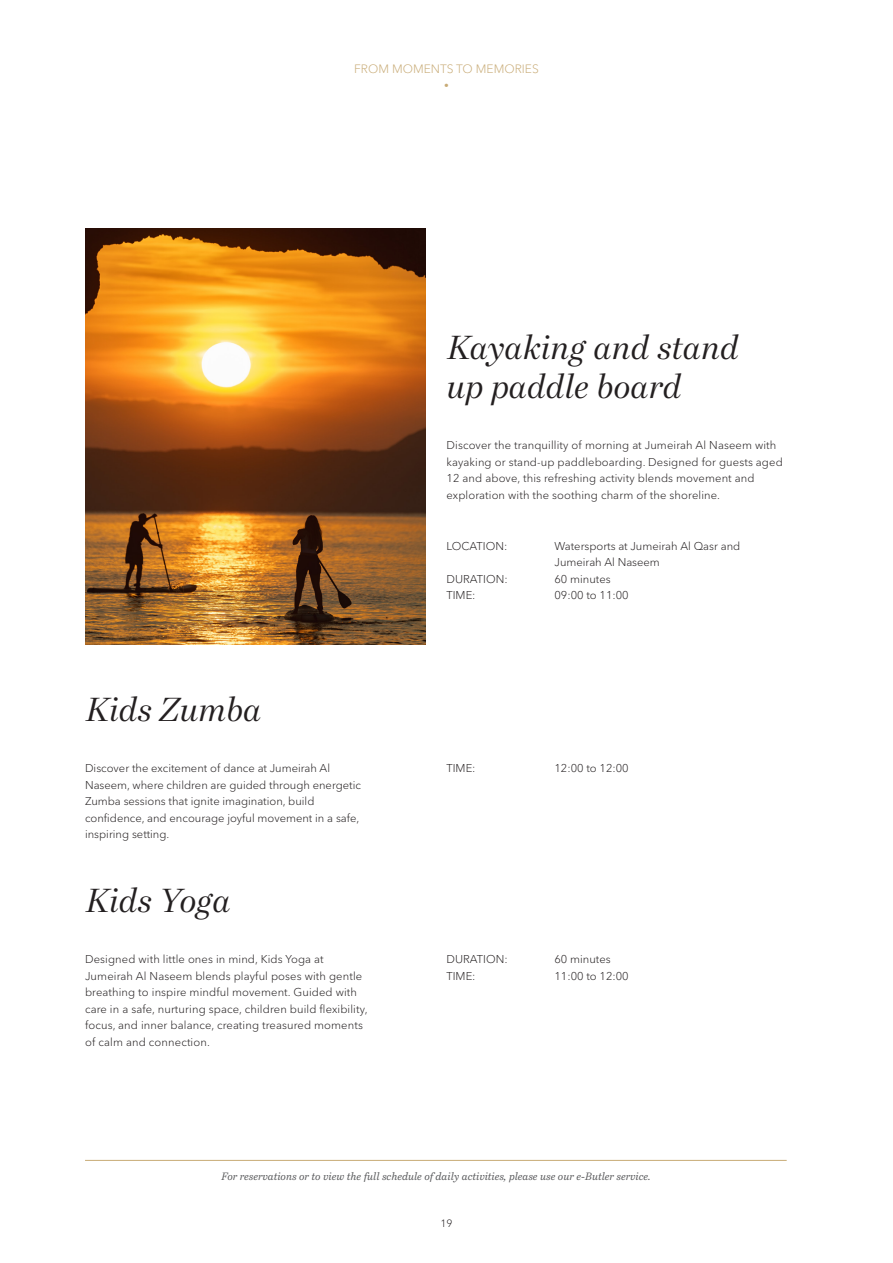
<style>
.page{position:relative;width:893px;height:1263px;background:#fff}
.page>*{position:absolute;margin:0;border:0;box-sizing:border-box;transform-origin:0 0}
.t1{font:italic 33px "Bressay Display";color:#231f20}
.t2{font:15px "Bressay Display";color:#c8ab76}
.t3{font:300 12px "Avenir Next World";color:#c8ab76}
.Descriptions{font:300 11.25px/16.5px "Avenir Next World";letter-spacing:.01em;color:#231f20}
.t4{font:italic 10.5px "Bressay";color:#57585a}
.t5{font:300 10.5px "Avenir Next World";color:#231f20}
</style>
<div class="page">
<hr style="left:85px;top:1160px;width:702px;height:1px;background:#c8ab76">
<img style="left:85px;top:228px;width:340px;height:417px">
<p class="t3" style="left:354px;top:59px;width:186px">FROM MOMENTS TO MEMORIES</p>
<h2 class="t2" style="left:444px;top:77px;width:7px">•</h2>
<p class="t1" style="left:446px;top:327px;width:294px">Kayaking and stand</p>
<p class="t1" style="left:446px;top:366px;width:236px">up paddle board</p>
<p class="Descriptions" style="left:446px;top:437px;width:338px">Discover the tranquillity of morning at Jumeirah Al Naseem with kayaking or stand-up paddleboarding. Designed for guests aged 12 and above, this refreshing activity blends movement and exploration with the soothing charm of the shoreline.</p>
<p class="t1" style="left:85px;top:689px;width:178px">Kids Zumba</p>
<p class="Descriptions" style="left:85px;top:760px;width:277px">Discover the excitement of dance at Jumeirah Al Naseem, where children are guided through energetic Zumba sessions that ignite imagination, build confidence, and encourage joyful movement in a safe, inspiring setting.</p>
<p class="t1" style="left:85px;top:880px;width:147px">Kids Yoga</p>
<p class="Descriptions" style="left:85px;top:951px;width:284px">Designed with little ones in mind, Kids Yoga at Jumeirah Al Naseem blends playful poses with gentle breathing to inspire mindful movement. Guided with care in a safe, nurturing space, children build flexibility, focus, and inner balance, creating treasured moments of calm and connection.</p>
<p class="Descriptions" style="left:446px;top:538px;width:62px">LOCATION:</p>
<p class="Descriptions" style="left:554px;top:538px;width:187px">Watersports at Jumeirah Al Qasr and<br>Jumeirah Al Naseem</p>
<p class="Descriptions" style="left:446px;top:571px;width:63px">DURATION:</p>
<p class="Descriptions" style="left:554px;top:571px;width:58px">60 minutes</p>
<p class="Descriptions" style="left:446px;top:587px;width:31px">TIME:</p>
<p class="Descriptions" style="left:554px;top:587px;width:76px">09:00 to 11:00</p>
<p class="Descriptions" style="left:446px;top:760px;width:31px">TIME:</p>
<p class="Descriptions" style="left:554px;top:760px;width:76px">12:00 to 12:00</p>
<p class="Descriptions" style="left:446px;top:951px;width:63px">DURATION:</p>
<p class="Descriptions" style="left:554px;top:951px;width:58px">60 minutes</p>
<p class="Descriptions" style="left:446px;top:968px;width:31px">TIME:</p>
<p class="Descriptions" style="left:554px;top:968px;width:76px">11:00 to 12:00</p>
<p class="t4" style="left:221px;top:1170px;width:431px">For reservations or to view the full schedule of daily activities, please use our e-Butler service.</p>
<p class="t5" style="left:440px;top:1215px;width:14px">19</p>
</div>
